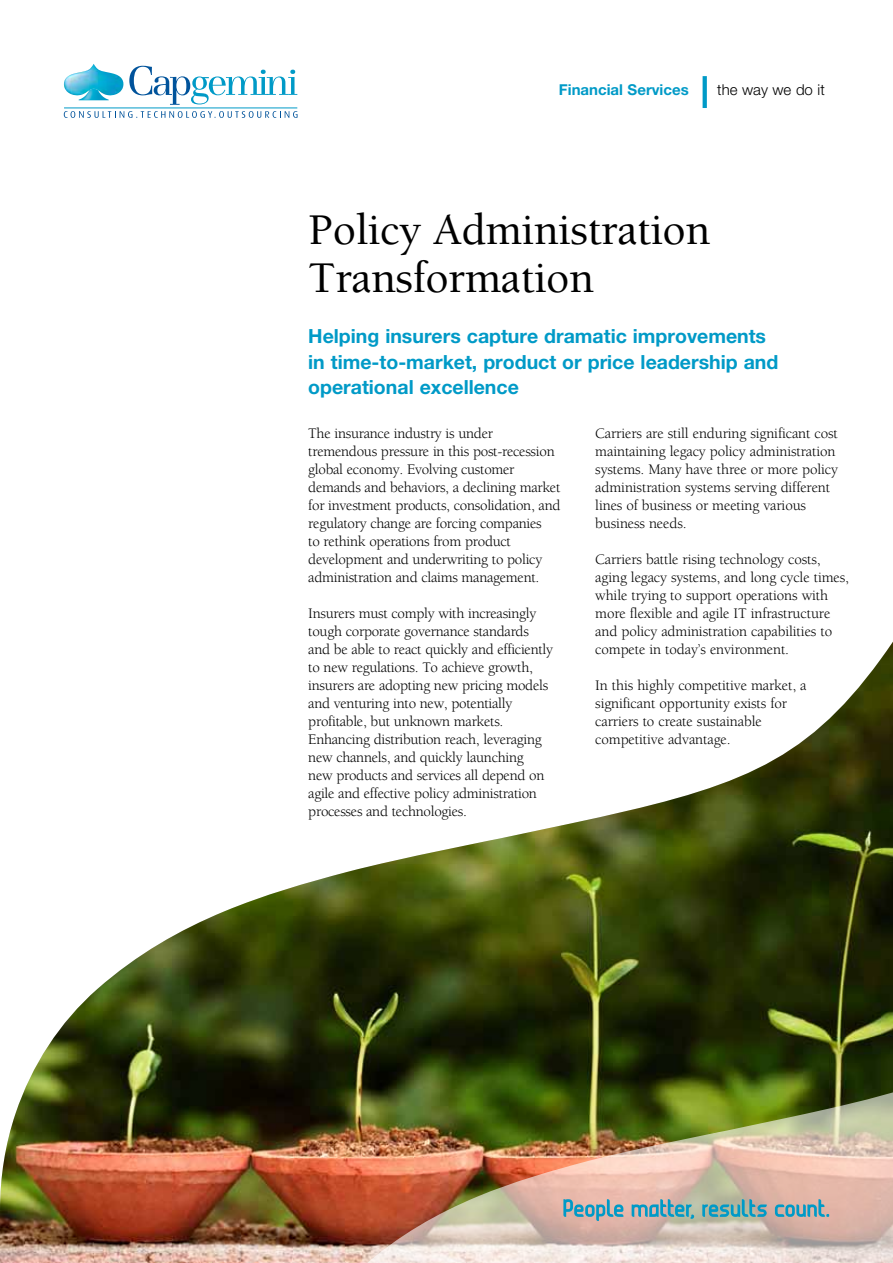
<style>
.page{position:relative;width:893px;height:1263px;background:#fff}
.page>*{position:absolute;margin:0;border:0;box-sizing:border-box;transform-origin:0 0}
.t1{font:500 45px/48px "Berkeley Std";letter-spacing:-.01em;color:#000}
.t2{font:700 19.5px/25.5px "Helvetica Neue LT Std";color:#009ac7}
.t3{font:15px/18px "Berkeley Std";letter-spacing:-.02em;color:#000}
.t4{font:700 15px "Helvetica Neue LT Std";color:#009ac7}
.t5{font:300 15px "Helvetica Neue LT Std";color:#000}
</style>
<div class="page">
<img style="left:79px;top:96px;width:30px;height:4px">
<img style="left:64px;top:64px;width:59px;height:32px">
<svg style="left:129px;top:66px;width:168px;height:39px"></svg>
<svg style="left:64px;top:111px;width:234px;height:7px"></svg>
<hr style="left:64px;top:107px;width:233px;height:1px;background:#009ac7">
<svg style="left:703px;top:76px;width:4px;height:32px"></svg>
<img style="left:0;top:642px;width:893px;height:621px">
<img style="left:353px;top:1088px;width:540px;height:175px">
<svg style="left:563px;top:1199px;width:60px;height:22px"></svg>
<svg style="left:632px;top:1199px;width:62px;height:20px"></svg>
<svg style="left:775px;top:1199px;width:54px;height:18px"></svg>
<svg style="left:702px;top:1199px;width:65px;height:18px"></svg>
<p class="t4" style="left:559px;top:80px;width:131px">Financial Services</p>
<p class="t5" style="left:717px;top:80px;width:109px">the way we do it</p>
<h1 class="t1" style="left:308px;top:207px;width:404px">Policy Administration<br>Transformation</h1>
<h2 class="t2" style="left:308px;top:323px;width:472px">Helping insurers capture dramatic improvements in time-to-market, product or price leadership and operational excellence</h2>
<p class="t3" style="left:308px;top:424px;width:254px">The insurance industry is under tremendous pressure in this post-recession global economy. Evolving customer demands and behaviors, a declining market for investment products, consolidation, and regulatory change are forcing companies<br>to rethink operations from product development and underwriting to policy administration and claims management.</p>
<p class="t3" style="left:308px;top:604px;width:246px">Insurers must comply with increasingly tough corporate governance standards and be able to react quickly and efficiently to new regulations. To achieve growth, insurers are adopting new pricing models and venturing into new, potentially profitable, but unknown markets.<br>Enhancing distribution reach, leveraging new channels, and quickly launching<br>new products and services all depend on agile and effective policy administration processes and technologies.</p>
<p class="t3" style="left:595px;top:424px;width:244px">Carriers are still enduring significant cost maintaining legacy policy administration systems. Many have three or more policy administration systems serving different lines of business or meeting various business needs.</p>
<p class="t3" style="left:595px;top:550px;width:255px">Carriers battle rising technology costs, aging legacy systems, and long cycle times, while trying to support operations with more flexible and agile IT infrastructure and policy administration capabilities to compete in today’s environment.</p>
<p class="t3" style="left:595px;top:676px;width:213px">In this highly competitive market, a significant opportunity exists for carriers to create sustainable competitive advantage.</p>
</div>
